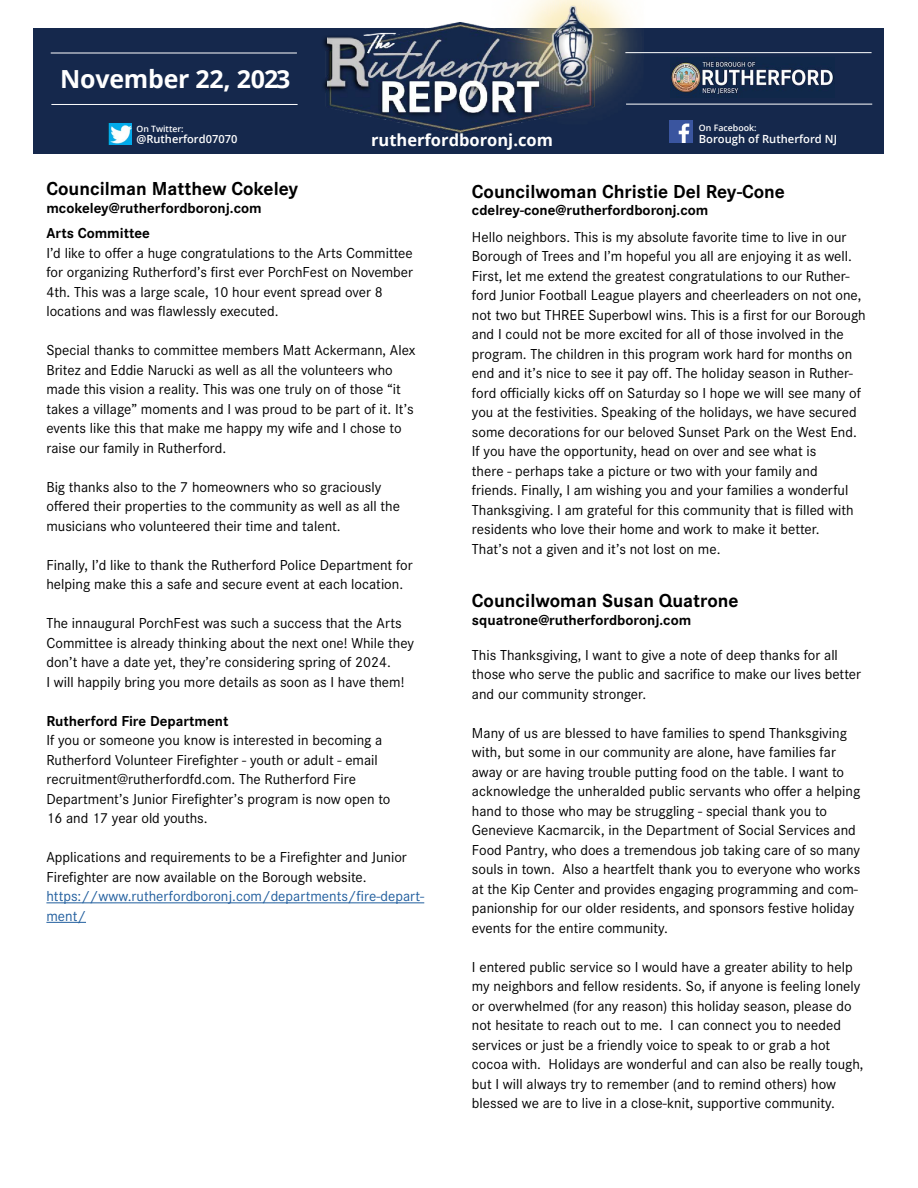
<style>
.page{position:relative;width:918px;height:1188px;background:#fff}
.page>*{position:absolute;margin:0;border:0;box-sizing:border-box;transform-origin:0 0}
.t1{font:700 24.9px "Open Sans";letter-spacing:-.01em;color:#fff}
.t2{font:700 19.5px "Corporate S";color:#000}
.t3{font:700 16.5px "Open Sans";color:#fff}
.t4{font:15px/19.5px "Corporate S";color:#000}
.t5{font:700 15px/25.5px "Corporate S";color:#000}
.t6{font:15px/19.5px "Corporate S";color:#215e9e}
.t7{font:600 11.25px "Open Sans";color:#fff}
.t8{font:600 11.1px "Open Sans";color:#fff}
.t9{font:600 8.85px "Open Sans";color:#fff}
.t10{font:600 8.7px "Open Sans";color:#fff}
</style>
<div class="page">
<div style="left:34px;top:28px;width:850px;height:125px;background:#15284c"></div>
<img style="left:323px;top:0;width:349px;height:136px">
<hr style="left:51px;top:53px;width:246px;height:1px;background:#fff">
<hr style="left:51px;top:104px;width:247px;height:1px;background:#fff">
<img style="left:109px;top:123px;width:22px;height:22px">
<img style="left:669px;top:120px;width:23px;height:23px">
<img style="left:671px;top:58px;width:163px;height:39px">
<hr style="left:625px;top:52px;width:247px;height:1px;background:#fff">
<hr style="left:626px;top:104px;width:246px;height:1px;background:#fff">
<hr style="left:46px;top:902px;width:378px;height:1px;background:#215e9e">
<hr style="left:46px;top:922px;width:40px;height:1px;background:#215e9e">
<h1 class="t1" style="left:60px;top:61px;width:232px">November 22, 2023</h1>
<p class="t10" style="left:136px;top:122px;width:49px">On Twitter:</p>
<p class="t8" style="left:136px;top:132px;width:102px">@Rutherford07070</p>
<p class="t3" style="left:371px;top:128px;width:183px">rutherfordboronj.com</p>
<p class="t9" style="left:699px;top:122px;width:59px">On Facebook:</p>
<p class="t7" style="left:699px;top:131px;width:140px">Borough of Rutherford NJ</p>
<h2 class="t2" style="left:46px;top:175px;width:253px">Councilman Matthew Cokeley</h2>
<p class="t5" style="left:46px;top:195px;width:217px">mcokeley@rutherfordboronj.com<br>Arts Committee</p>
<p class="t4" style="left:46px;top:243px;width:368px">I’d like to offer a huge congratulations to the Arts Committee for organizing Rutherford’s first ever PorchFest on November 4th. This was a large scale, 10 hour event spread over 8 locations and was flawlessly executed.</p>
<p class="t4" style="left:46px;top:340px;width:371px">Special thanks to committee members Matt Ackermann, Alex Britez and Eddie Narucki as well as all the volunteers who made this vision a reality. This was one truly on of those “it takes a village” moments and I was proud to be part of it. It’s events like this that make me happy my wife and I chose to raise our family in Rutherford.</p>
<p class="t4" style="left:46px;top:477px;width:355px">Big thanks also to the 7 homeowners who so graciously offered their properties to the community as well as all the musicians who volunteered their time and talent.</p>
<p class="t4" style="left:46px;top:555px;width:368px">Finally, I’d like to thank the Rutherford Police Department for helping make this a safe and secure event at each location.</p>
<p class="t4" style="left:46px;top:613px;width:369px">The innaugural PorchFest was such a success that the Arts Committee is already thinking about the next one! While they don’t have a date yet, they’re considering spring of 2024.<br>I will happily bring you more details as soon as I have them!</p>
<p class="t5" style="left:46px;top:708px;width:184px">Rutherford Fire Department</p>
<p class="t4" style="left:46px;top:730px;width:345px">If you or someone you know is interested in becoming a Rutherford Volunteer Firefighter - youth or adult - email recruitment@rutherfordfd.com. The Rutherford Fire Department’s Junior Firefighter’s program is now open to 16 and 17 year old youths.</p>
<p class="t4" style="left:46px;top:847px;width:362px">Applications and requirements to be a Firefighter and Junior<br>Firefighter are now available on the Borough website.</p>
<p class="t6" style="left:46px;top:886px;width:379px">https://www.rutherfordboronj.com/departments/fire-depart&shy;ment/</p>
<h2 class="t2" style="left:472px;top:178px;width:314px">Councilwoman Christie Del Rey-Cone</h2>
<p class="t5" style="left:472px;top:197px;width:238px">cdelrey-cone@rutherfordboronj.com</p>
<p class="t4" style="left:472px;top:226px;width:395px">Hello neighbors. This is my absolute favorite time to live in our Borough of Trees and I’m hopeful you all are enjoying it as well.<br>First, let me extend the greatest congratulations to our Ruther&shy;ford Junior Football League players and cheerleaders on not one, not two but THREE Superbowl wins. This is a first for our Borough and I could not be more excited for all of those involved in the program. The children in this program work hard for months on end and it’s nice to see it pay off. The holiday season in Ruther&shy;ford officially kicks off on Saturday so I hope we will see many of you at the festivities. Speaking of the holidays, we have secured some decorations for our beloved Sunset Park on the West End.<br>If you have the opportunity, head on over and see what is<br>there - perhaps take a picture or two with your family and friends. Finally, I am wishing you and your families a wonderful Thanksgiving. I am grateful for this community that is filled with residents who love their home and work to make it better.<br>That’s not a given and it’s not lost on me.</p>
<h2 class="t2" style="left:472px;top:587px;width:268px">Councilwoman Susan Quatrone</h2>
<p class="t5" style="left:472px;top:607px;width:221px">squatrone@rutherfordboronj.com</p>
<p class="t4" style="left:472px;top:644px;width:391px">This Thanksgiving, I want to give a note of deep thanks for all those who serve the public and sacrifice to make our lives better and our community stronger.</p>
<p class="t4" style="left:472px;top:722px;width:390px">Many of us are blessed to have families to spend Thanksgiving with, but some in our community are alone, have families far away or are having trouble putting food on the table. I want to acknowledge the unheralded public servants who offer a helping hand to those who may be struggling - special thank you to Genevieve Kacmarcik, in the Department of Social Services and Food Pantry, who does a tremendous job taking care of so many souls in town. Also a heartfelt thank you to everyone who works at the Kip Center and provides engaging programming and com&shy;panionship for our older residents, and sponsors festive holiday events for the entire community.</p>
<p class="t4" style="left:472px;top:956px;width:393px">I entered public service so I would have a greater ability to help my neighbors and fellow residents. So, if anyone is feeling lonely or overwhelmed (for any reason) this holiday season, please do not hesitate to reach out to me. I can connect you to needed services or just be a friendly voice to speak to or grab a hot cocoa with. Holidays are wonderful and can also be really tough, but I will always try to remember (and to remind others) how blessed we are to live in a close-knit, supportive community.</p>
</div>
